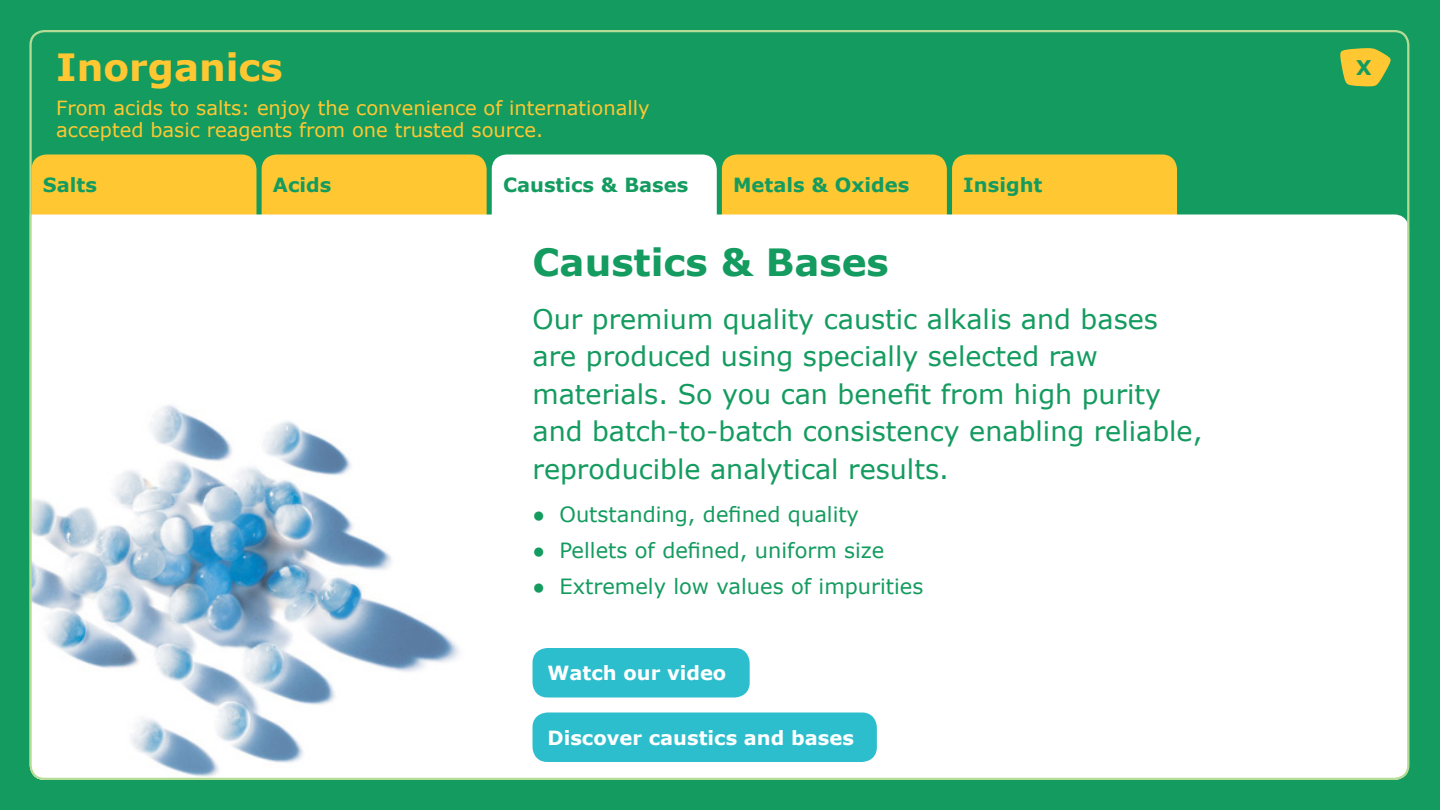
<style>
.page{position:relative;width:1440px;height:810px;background:#149b5f}
.page>*{position:absolute;margin:0;border:0;box-sizing:border-box;transform-origin:0 0}
.t1{font:700 37.5px "Verdana";color:#149b5f}
.t2{font:700 37.5px "Verdana";color:#ffc832}
.t3{font:27px/37.5px "Verdana";color:#149b5f}
.t4{font:21px "Verdana";color:#149b5f}
.t5{font:700 20.25px "Verdana";color:#149b5f}
.t6{font:19.5px/22.5px "Verdana";color:#ffc832}
.t7{font:700 19.5px "Verdana";color:#149b5f}
.t8{font:700 19.5px "Verdana";color:#fff}
</style>
<div class="page">
<div style="left:952px;top:154px;width:225px;height:108px;background:#ffc832;border-radius:15px"></div>
<div style="left:722px;top:154px;width:225px;height:108px;background:#ffc832;border-radius:15px"></div>
<div style="left:492px;top:154px;width:225px;height:108px;background:#fff;border-radius:15px"></div>
<div style="left:32px;top:154px;width:224px;height:108px;background:#ffc832;border-radius:15px"></div>
<div style="left:262px;top:154px;width:225px;height:108px;background:#ffc832;border-radius:15px"></div>
<div style="left:32px;top:214px;width:1377px;height:566px;background:#fff"></div>
<div style="left:532px;top:712px;width:345px;height:50px;background:#2dbecd;border-radius:15px"></div>
<img style="left:32px;top:351px;width:438px;height:429px">
<svg style="left:1340px;top:48px;width:51px;height:39px"></svg>
<div style="left:532px;top:648px;width:218px;height:50px;background:#2dbecd;border-radius:15px"></div>
<h1 class="t2" style="left:56px;top:41px;width:228px">Inorganics</h1>
<p class="t5" style="left:1356px;top:53px;width:17px">X</p>
<p class="t6" style="left:56px;top:96px;width:595px">From acids to salts: enjoy the convenience of internationally accepted basic reagents from one trusted source.</p>
<p class="t7" style="left:43px;top:171px;width:55px">Salts</p>
<p class="t7" style="left:273px;top:171px;width:60px">Acids</p>
<p class="t7" style="left:503px;top:171px;width:187px">Caustics &amp; Bases</p>
<p class="t7" style="left:733px;top:171px;width:178px">Metals &amp; Oxides</p>
<p class="t7" style="left:963px;top:171px;width:81px">Insight</p>
<h1 class="t1" style="left:532px;top:236px;width:358px">Caustics &amp; Bases</h1>
<p class="t3" style="left:532px;top:300px;width:672px">Our premium quality caustic alkalis and bases are produced using specially selected raw materials. So you can benefit from high purity and batch-to-batch consistency enabling reliable, reproducible analytical results.</p>
<p class="t4" style="left:532px;top:500px;width:328px">● Outstanding, defined quality</p>
<p class="t4" style="left:532px;top:536px;width:353px">● Pellets of defined, uniform size</p>
<p class="t4" style="left:532px;top:572px;width:392px">● Extremely low values of impurities</p>
<p class="t8" style="left:548px;top:659px;width:180px">Watch our video</p>
<p class="t8" style="left:548px;top:724px;width:308px">Discover caustics and bases</p>
</div>
